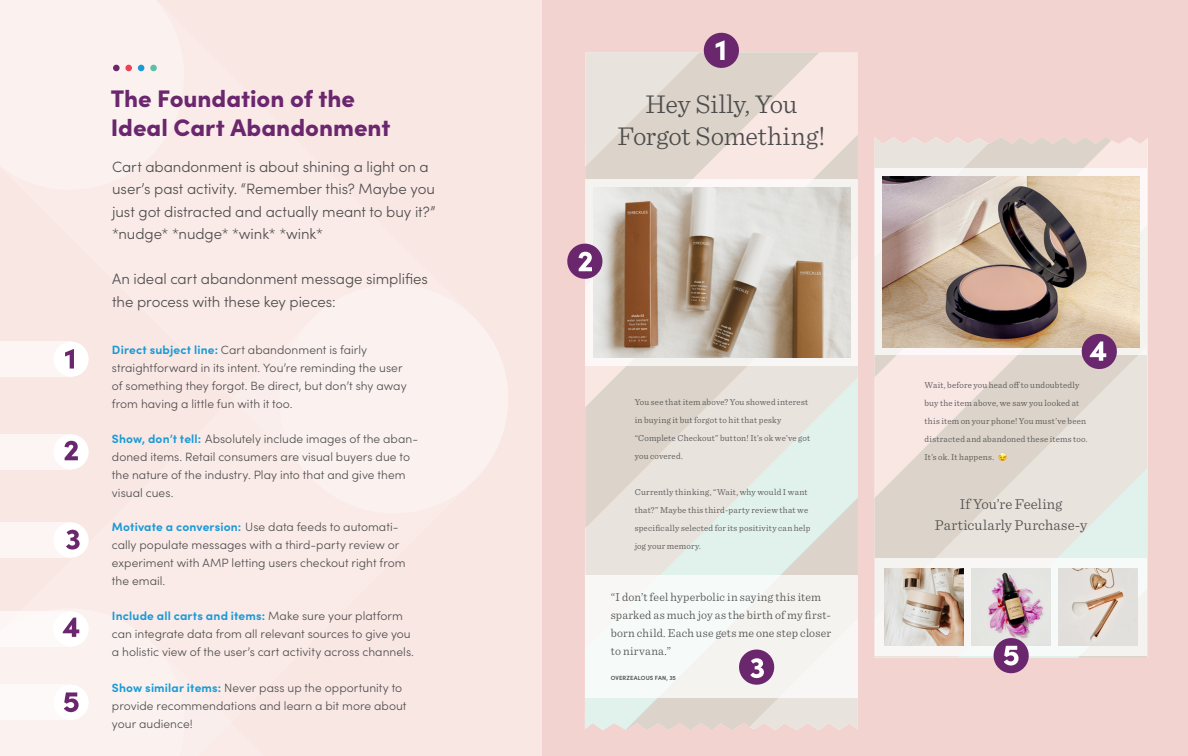
<style>
.page{position:relative;width:1188px;height:756px;background:#fff}
.page>*{position:absolute;margin:0;border:0;box-sizing:border-box;transform-origin:0 0}
.t1{font:300 27px/32.4px "Sentinel";letter-spacing:-.01em;color:#4e4d4d;text-align:center}
.t2{font:900 24px/29.4px "Sofia Pro";color:#6b276e}
.t3{font:300 15px/22.5px "Sofia Pro";letter-spacing:-.005em;color:#4e4d4d}
.t4{font:300 15px/21px "Sentinel";letter-spacing:.01em;color:#4e4d4d;text-align:center}
.t5{font:300 12px/18px "Sofia Pro";letter-spacing:.005em;color:#4e4d4d}
.t6{font:300 12px/18px "Sentinel";letter-spacing:.015em;color:#4e4d4d}
.t7{font:300 9px/18px "Sentinel";letter-spacing:.02em;color:#4e4d4d}
.t8{font:600 6px "Sofia Pro";letter-spacing:.025em;color:#4e4d4d}
.s1{font-weight:700;color:#1c9ad6}
</style>
<div class="page">
<div style="left:1px;top:0;width:542px;height:756px;background:#f9e7e4"></div>
<div style="left:543px;top:0;width:645px;height:756px;background:#f3d3d0"></div>
<div style="left:0;top:0;width:184px;height:201px;background:#fbf2f0"></div>
<svg style="left:280px;top:285px;width:228px;height:228px;fill:#fbf2f0"></svg>
<div style="left:0;top:342px;width:71px;height:35px;background:#fcf5f4"></div>
<div style="left:53px;top:342px;width:36px;height:35px;background:#fff;border-radius:50%"></div>
<div style="left:0;top:434px;width:71px;height:35px;background:#fcf5f4"></div>
<div style="left:53px;top:434px;width:36px;height:35px;background:#fff;border-radius:50%"></div>
<div style="left:0;top:522px;width:71px;height:36px;background:#fcf5f4"></div>
<div style="left:53px;top:522px;width:36px;height:36px;background:#fff;border-radius:50%"></div>
<svg style="left:65px;top:349px;width:9px;height:20px"></svg>
<svg style="left:65px;top:441px;width:13px;height:19px"></svg>
<svg style="left:66px;top:530px;width:14px;height:20px"></svg>
<div style="left:113px;top:65px;width:7px;height:6px;background:#6b276e;border-radius:50%"></div>
<div style="left:125px;top:65px;width:7px;height:6px;background:#ef4056;border-radius:50%"></div>
<svg style="left:138px;top:65px;width:6px;height:6px"></svg>
<div style="left:150px;top:65px;width:7px;height:6px;background:#5ac1a7;border-radius:50%"></div>
<svg style="left:0;top:597px;width:184px;height:159px"></svg>
<svg style="left:585px;top:52px;width:273px;height:83px"></svg>
<svg style="left:585px;top:135px;width:273px;height:242px;background:#e8ddd6"></svg>
<svg style="left:585px;top:377px;width:273px;height:353px;fill:#e1e3dd"></svg>
<svg style="left:626px;top:498px;width:232px;height:232px"></svg>
<div style="left:585px;top:179px;width:273px;height:186px;background:#f5f3f0"></div>
<img style="left:594px;top:187px;width:257px;height:170px">
<div style="left:585px;top:575px;width:273px;height:122px;background:#f6f7f5"></div>
<svg style="left:875px;top:137px;width:272px;height:31px"></svg>
<svg style="left:875px;top:355px;width:272px;height:204px;fill:#dcd4ca"></svg>
<svg style="left:957px;top:468px;width:190px;height:190px;fill:#e9e3dd"></svg>
<svg style="left:1078px;top:656px;width:69px;height:2px"></svg>
<svg style="left:875px;top:168px;width:272px;height:187px;background:#f2eeea"></svg>
<div style="left:875px;top:559px;width:272px;height:97px;background:#f6f7f5"></div>
<img style="left:883px;top:177px;width:257px;height:170px">
<svg style="left:998px;top:453px;width:9px;height:8px"></svg>
<img style="left:885px;top:568px;width:79px;height:78px">
<img style="left:972px;top:568px;width:79px;height:78px">
<img style="left:1059px;top:568px;width:79px;height:78px">
<svg style="left:701px;top:32px;width:40px;height:38px"></svg>
<svg style="left:567px;top:241px;width:38px;height:40px"></svg>
<svg style="left:739px;top:649px;width:36px;height:36px"></svg>
<svg style="left:1079px;top:331px;width:40px;height:41px;background:#a67e9a"></svg>
<svg style="left:991px;top:636px;width:40px;height:38px"></svg>
<h2 class="t2" style="left:111px;top:81px;width:281px">The Foundation of the<br>Ideal Cart Abandonment</h2>
<p class="t3" style="left:112px;top:154px;width:325px">Cart abandonment is about shining a light on a user’s past activity. “Remember this? Maybe you just got distracted and actually meant to buy it?” *nudge* *nudge* *wink* *wink*</p>
<p class="t3" style="left:112px;top:267px;width:317px">An ideal cart abandonment message simplifies the process with these key pieces:</p>
<p class="t5" style="left:112px;top:340px;width:296px"><span class="s1">Direct subject line:</span> Cart abandonment is fairly straightforward in its intent. You’re reminding the user of something they forgot. Be direct, but don’t shy away from having a little fun with it too.</p>
<p class="t5" style="left:112px;top:429px;width:308px"><span class="s1">Show, don’t tell:</span> Absolutely include images of the aban&shy;doned items. Retail consumers are visual buyers due to the nature of the industry. Play into that and give them visual cues.</p>
<p class="t5" style="left:112px;top:517px;width:295px"><span class="s1">Motivate a conversion:</span> Use data feeds to automati&shy;cally populate messages with a third-party review or experiment with AMP letting users checkout right from the email.</p>
<p class="t5" style="left:112px;top:606px;width:304px"><span class="s1">Include all carts and items:</span> Make sure your platform can integrate data from all relevant sources to give you a holistic view of the user’s cart activity across channels.</p>
<p class="t5" style="left:112px;top:678px;width:296px"><span class="s1">Show similar items:</span> Never pass up the opportunity to provide recommendations and learn a bit more about your audience!</p>
<h1 class="t1" style="left:617px;top:86px;width:209px">Hey Silly, You<br>Forgot Something!</h1>
<p class="t7" style="left:635px;top:392px;width:177px">You see that item above? You showed interest in buying it but forgot to hit that pesky “Complete Checkout” button! It’s ok we’ve got you covered.</p>
<p class="t7" style="left:635px;top:482px;width:177px">Currently thinking, “Wait, why would I want that?” Maybe this third-party review that we specifically selected for its positivity can help jog your memory.</p>
<p class="t6" style="left:611px;top:587px;width:222px">“I don’t feel hyperbolic in saying this item sparked as much joy as the birth of my first&shy;born child. Each use gets me one step closer to nirvana.”</p>
<p class="t8" style="left:611px;top:673px;width:67px">OVERZEALOUS FAN, 35</p>
<p class="t7" style="left:924px;top:376px;width:165px">Wait, before you head off to undoubtedly buy the item above, we saw you looked at this item on your phone! You must’ve been distracted and abandoned these items too.<br>It’s ok. It happens.</p>
<p class="t4" style="left:935px;top:492px;width:154px">If You’re Feeling<br>Particularly Purchase-y</p>
</div>
